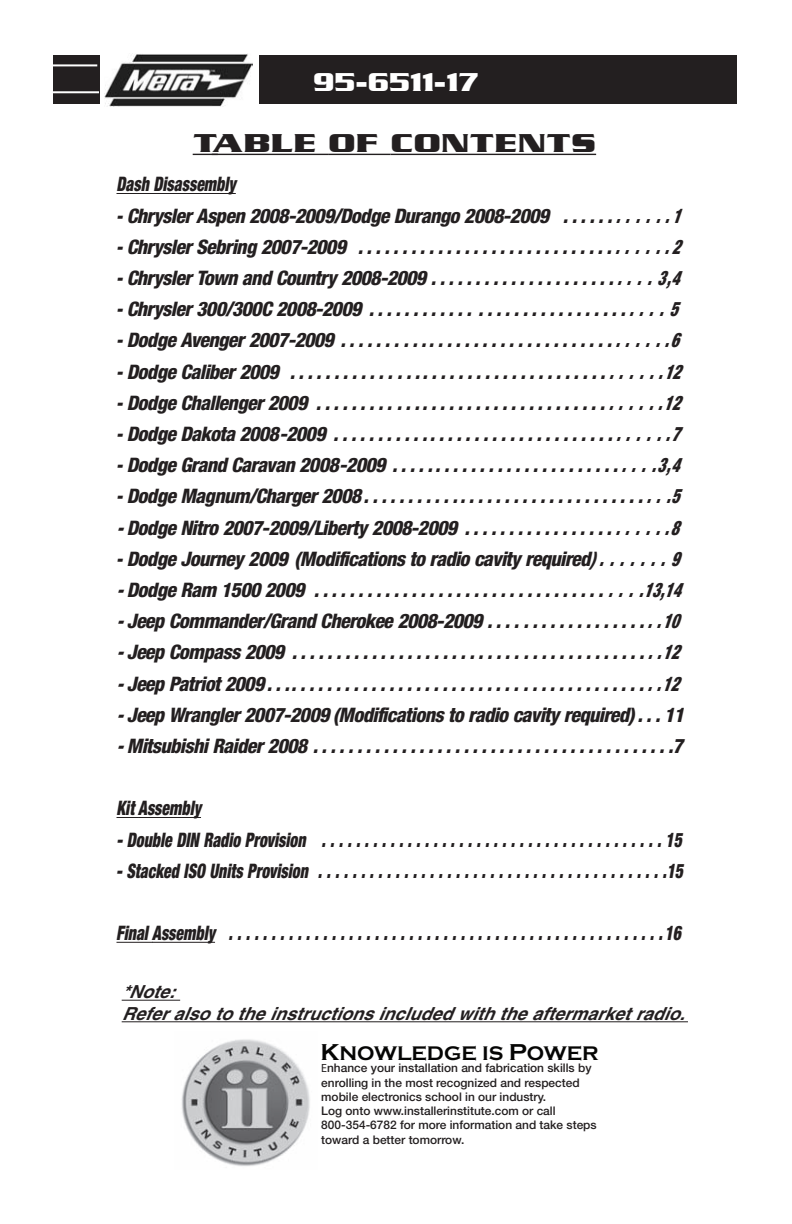
<style>
.page{position:relative;width:792px;height:1224px;background:#fff}
.page>*{position:absolute;margin:0;border:0;box-sizing:border-box;transform-origin:0 0}
.t1{font:700 28px "Serpentine ICG";color:#231f20;scale:1.27 1}
.t2{font:700 28px "Serpentine ICG";color:#fff}
.t3{font:700 20.4px "Copperplate Gothic";color:#050504}
.t4{font:italic 800 condensed 20px/31.2px "Helvetica Neue";letter-spacing:-.03em;color:#231f20}
.t5{font:italic 900 condensed 20px/31.2px "Helvetica Neue";color:#231f20;scale:.79 1}
.t6{font:italic 700 18px/21.6px "Helvetica";color:#231f20}
.t7{font:500 11.8px/14.2px "Helvetica Neue";color:#231f20}
.s1{font-weight:900}
.s2{font-size:23.8px}
.s3{font-family:"Myriad";font-weight:400}
</style>
<div class="page">
<hr style="left:116px;top:193px;width:120px;height:1px;background:#231f20">
<svg style="left:116px;top:817px;width:22px;height:1px"></svg>
<hr style="left:138px;top:817px;width:63px;height:1px;background:#231f20">
<hr style="left:116px;top:942px;width:37px;height:1px;background:#231f20">
<hr style="left:152px;top:942px;width:63px;height:1px;background:#231f20">
<svg style="left:193px;top:154px;width:19px;height:1px"></svg>
<hr style="left:212px;top:154px;width:116px;height:1px;background:#231f20">
<hr style="left:328px;top:154px;width:62px;height:1px;background:#231f20">
<hr style="left:390px;top:154px;width:206px;height:1px;background:#231f20">
<div style="left:53px;top:55px;width:684px;height:48px;background:#231f20"></div>
<div style="left:100px;top:32px;width:158px;height:89px;background:#fff"></div>
<img style="left:105px;top:54px;width:147px;height:52px">
<hr style="left:0;top:91px;width:99px;height:2px;background:#fff">
<hr style="left:0;top:64px;width:97px;height:2px;background:#fff">
<hr style="left:122px;top:1000px;width:58px;height:1px;background:#231f20">
<hr style="left:122px;top:1021px;width:566px;height:1px;background:#231f20">
<img style="left:181px;top:1039px;width:129px;height:127px">
<h1 class="t2" style="left:313px;top:65px;width:167px">95-6511-17</h1>
<h1 class="t1" style="left:193px;top:126px;width:319px">TABLE OF CONTENTS</h1>
<p class="t5" style="left:116px;top:171px;width:153px">Dash Disassembly</p>
<p class="t4" style="left:116px;top:202px;width:566px"><span class="s1">-</span> Chrysler Aspen 2008-2009/Dodge Durango 2008-2009 . . . . . . <span class="s1">. . . . . .1 -</span>Chrysler Sebring 2007-2009 .............................<span class="s1">.. . . ..2</span></p>
<p class="t4" style="left:116px;top:264px;width:565px"><span class="s1">-</span> Chrysler Town and Country 2008-2009 . . . . . . . . . . . . . . . . . . . . . <span class="s1">. . . . 3,4 -</span>Chrysler 300/300C 2008-2009 ............ .................<span class="s1">....5 -</span>Dodge Avenger 2007-2009 ...............................<span class="s1">.. . . ..6 -</span>Dodge Caliber 2009 ....................................<span class="s1">.. . . ..12 -</span>Dodge Challenger 2009 .................................<span class="s1">......12 -</span>Dodge Dakota 2008-2009 ................................<span class="s1">.. . . ..7</span></p>
<p class="t4" style="left:116px;top:451px;width:564px"><span class="s1">-</span> Dodge Grand Caravan 2008-2009 ..........................<span class="s1">.. . .3,4 -</span>Dodge Magnum/Charger 2008................................<span class="s1">.. .5</span></p>
<p class="t4" style="left:116px;top:514px;width:564px"><span class="s1">-</span> Dodge Nitro 2007-2009/Liberty 2008-2009 . . . . . . . . . . . . . . . . . <span class="s1">. . . . . .8</span></p>
<p class="t4" style="left:116px;top:545px;width:566px"><span class="s1">-</span> Dodge Journey 2009 (Modifications to radio cavity required<span class="s1">) . . . . . . . 9 -</span>Dodge Ram 1500 2009 .................................<span class="s1">....13,14</span></p>
<p class="t4" style="left:116px;top:607px;width:564px;text-align:justify"><span class="s1">-</span> Jeep Commander/Grand Cherokee 2008-2009 . . . . . . . . . . . . . . . . . . <span class="s1">. .10 -</span>Jeep Compass 2009 ........................................<span class="s1">..12 -</span>Jeep Patriot 2009...........................................<span class="s1">..12</span></p>
<p class="t4" style="left:116px;top:701px;width:569px"><span class="s1">-</span> Jeep Wrangler 2007-2009 (Modifications to radio cavity required) . . . 11 <span class="s1">-</span>Mitsubishi Raider 2008.........................................7</p>
<p class="t5" style="left:116px;top:795px;width:717px">Kit Assembly<br>-Double DIN Radio Provision ........................................15</p>
<p class="t5" style="left:116px;top:857px;width:719px">- Stacked ISO Units Provision . . . . . . . . . . . . . . . . . . . . . . . . . . . . . . . . . . . . . . . . .15</p>
<p class="t5" style="left:116px;top:919px;width:717px">Final Assembly ...................................................16</p>
<p class="t6" style="left:122px;top:983px;width:568px">*Note:<br>Refer also to the instructions included with the aftermarket radio.</p>
<p class="t3" style="left:320px;top:1042px;width:280px"><span class="s2">K</span>NOWLEDGE IS <span class="s2">P</span>OWER</p>
<p class="t7" style="left:321px;top:1062px;width:277px"><span class="s3">E</span>nhance your installation and fabrication skills by enrolling in the most recognized and espected mobile electronics school in our industry.<br>Log onto www.installerinstitute.com or ca 800-354-6782 for more information and take steps toward a better tomorrow.</p>
</div>
